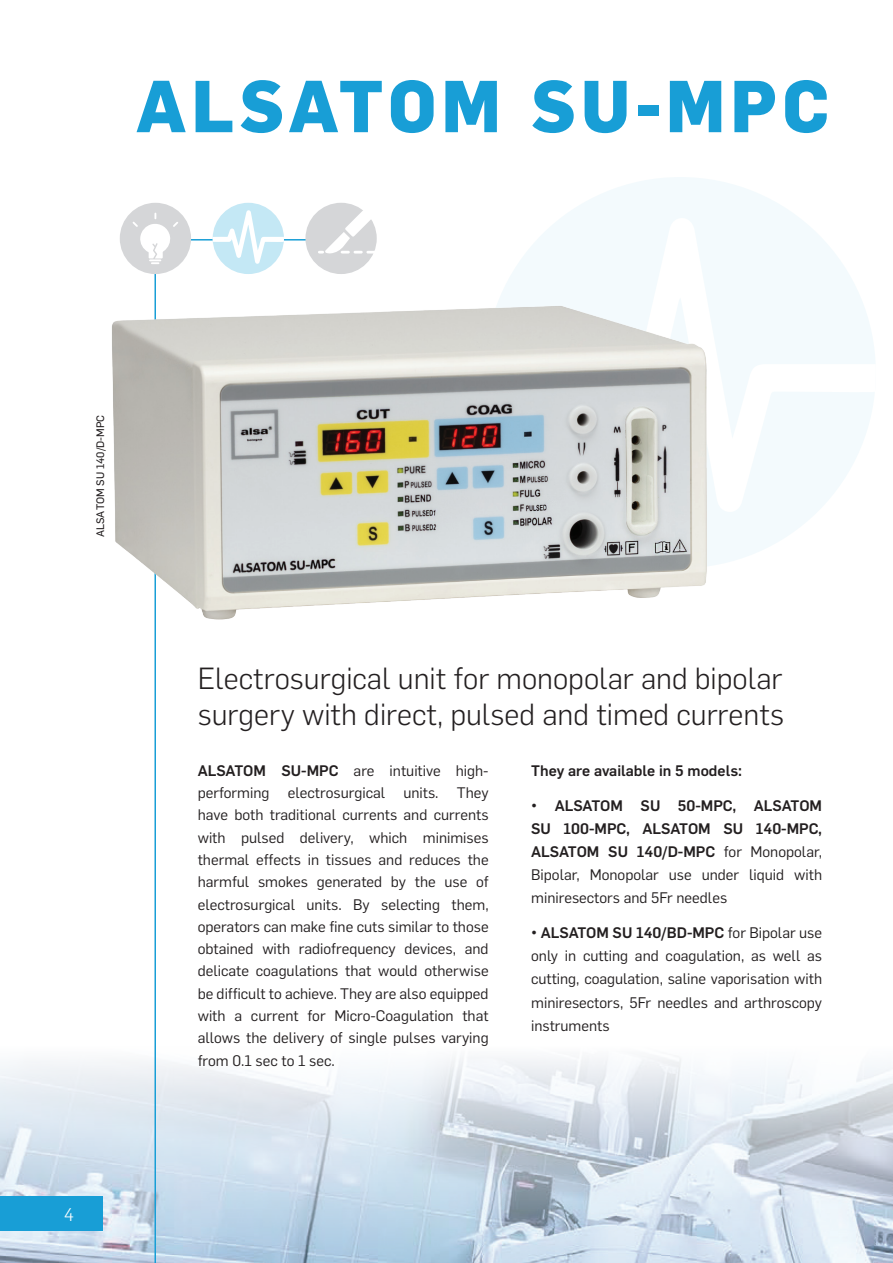
<style>
.page{position:relative;width:893px;height:1263px;background:#fff}
.page>*{position:absolute;margin:0;border:0;box-sizing:border-box;transform-origin:0 0}
.Intestazione_-_50_pt{font:800 72px "Flama";letter-spacing:.08em;color:#189ed6;scale:.95 1}
.Corpo_del_testo_-_Gi{font:300 30px/36px "Flama";color:#231f20}
.Intestazione_continu{font:300 18px "Flama";color:#fff}
.Corpo_del_testo_-_Gi-2{font:15px/22.4px "Flama";color:#231f20;text-align:justify}
.Corpo_del_testo_-_Gi-3{font:500 15px "Flama";color:#231f20}
.Ringraziamenti_foto{font:10.65px "Flama Basic";color:#231f20}
.s1{font-weight:500}
</style>
<div class="page">
<img style="left:0;top:1057px;width:893px;height:206px">
<hr style="left:892px;top:381px;width:1px;height:215px;background:#e1f4fc">
<hr style="left:892px;top:638px;width:1px;height:53px;background:#e1f4fc">
<hr style="left:892px;top:916px;width:1px;height:135px;background:#e1f4fc">
<hr style="left:892px;top:181px;width:1px;height:182px;background:#fffde9">
<hr style="left:892px;top:787px;width:1px;height:114px;background:#fffde9">
<div style="left:485px;top:177px;width:391px;height:391px;background:#f3fafd;border-radius:50%"></div>
<svg style="left:656px;top:218px;width:220px;height:273px"></svg>
<hr style="left:154px;top:221px;width:2px;height:1042px;background:#189ed6">
<hr style="left:156px;top:239px;width:187px;height:2px;background:#189ed6">
<img style="left:112px;top:291px;width:632px;height:370px">
<div style="left:120px;top:203px;width:71px;height:71px;background:#d5d6d8;border-radius:50%"></div>
<svg style="left:133px;top:213px;width:45px;height:51px"></svg>
<div style="left:213px;top:203px;width:71px;height:71px;background:#c4e8f5;border-radius:50%"></div>
<svg style="left:213px;top:210px;width:71px;height:54px"></svg>
<div style="left:305px;top:203px;width:72px;height:71px;background:#d5d6d8;border-radius:50%"></div>
<svg style="left:318px;top:204px;width:59px;height:50px"></svg>
<div style="left:0;top:1197px;width:102px;height:34px;background:#189ed6"></div>
<p class="Intestazione_-_50_pt" style="left:136px;top:54px;width:731px">ALSATOM SU-MPC</p>
<p class="Ringraziamenti_foto" style="left:93px;top:537px;width:124px;rotate:-90deg">ALSATOM SU 140/D-MPC</p>
<p class="Intestazione_continu" style="left:64px;top:1202px;width:12px">4</p>
<p class="Corpo_del_testo_-_Gi" style="left:198px;top:659px;width:588px">Electrosurgical unit for monopolar and bipolar surgery with direct, pulsed and timed currents</p>
<p class="Corpo_del_testo_-_Gi-2" style="left:198px;top:758px;width:292px"><span class="s1">ALSATOM SU-MPC</span> are intuitive high&shy;performing electrosurgical units. They have both traditional currents and currents with pulsed delivery, which minimises thermal effects in tissues and reduces the harmful smokes generated by the use of electrosurgical units. By selecting them, operators can make fine cuts similar to those obtained with radiofrequency devices, and delicate coagulations that would otherwise be difficult to achieve. They are also equipped with a current for Micro-Coagulation that allows the delivery of single pulses varying from 0.1 sec to 1 sec.</p>
<p class="Corpo_del_testo_-_Gi-3" style="left:531px;top:759px;width:212px">They are available in 5 models:</p>
<p class="Corpo_del_testo_-_Gi-2" style="left:531px;top:793px;width:292px;line-height:23.1px"><span class="s1">• ALSATOM SU 50-MPC, ALSATOM SU 100-MPC, ALSATOM SU 140-MPC, ALSATOM SU 140/D-MPC</span> for Monopolar, Bipolar, Monopolar use under liquid with miniresectors and 5Fr needles</p>
<p class="Corpo_del_testo_-_Gi-2" style="left:531px;top:920px;width:292px;line-height:23.1px"><span class="s1">• ALSATOM SU 140/BD-MPC</span> for Bipolar use only in cutting and coagulation, as well as cutting, coagulation, saline vaporisation with miniresectors, 5Fr needles and arthroscopy instruments</p>
</div>
